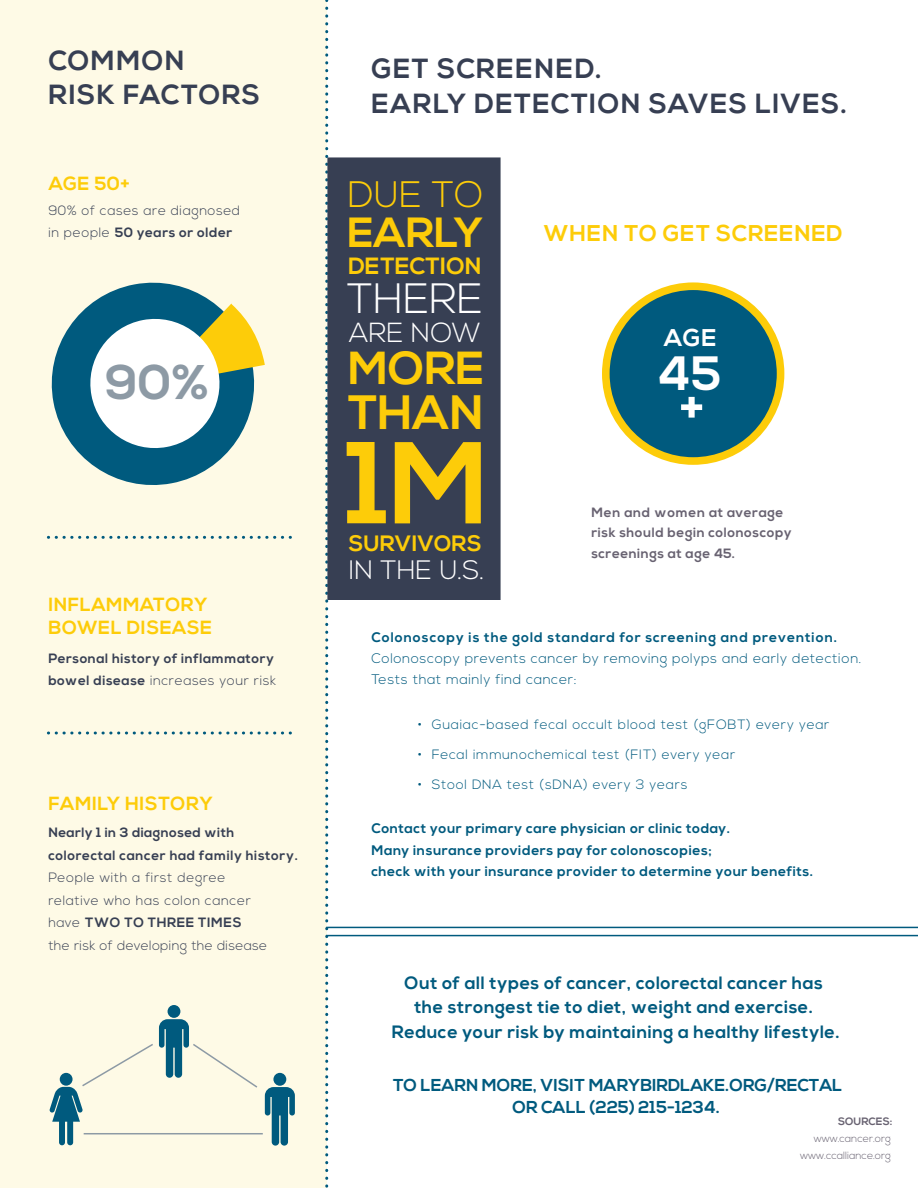
<style>
.page{position:relative;width:918px;height:1188px;background:#fff}
.page>*{position:absolute;margin:0;border:0;box-sizing:border-box;transform-origin:0 0}
.t1{font:700 116.1px "Nexa";color:#fdcc09}
.t2{font:700 50.55px "Nexa";color:#fff}
.t3{font:700 48.6px "Nexa";color:#8d9aa5}
.t4{font:700 48.15px "Nexa";color:#fdcc09}
.t5{font:700 48.15px "Nexa";color:#fff}
.t6{font:700 46.35px "Nexa";color:#fdcc09}
.t7{font:300 42.45px "Nexa";color:#fff}
.t8{font:700 42.15px "Nexa";color:#fdcc09}
.t9{font:300 36.75px "Nexa";color:#fdcc09}
.t10{font:700 27.6px/33.2px "Nexa";letter-spacing:.05em;color:#373f53}
.t11{font:300 27.6px "Nexa";letter-spacing:.005em;color:#fff}
.t12{font:300 26.7px "Nexa";color:#fff}
.t13{font:700 24.15px "Nexa";color:#fff}
.t14{font:700 23.4px "Nexa";color:#fdcc09}
.t15{font:700 22.8px "Nexa";letter-spacing:.03em;color:#fdcc09}
.t16{font:700 22.2px "Nexa";color:#fdcc09}
.t17{font:700 19.05px/23.1px "Nexa";letter-spacing:.03em;color:#fdcc09}
.t18{font:700 17.85px/24.9px "Nexa";letter-spacing:.03em;color:#005a7e;text-align:center}
.t19{font:700 17.25px/22.5px "Nexa";color:#005a7e;text-align:center}
.t20{font:700 13.8px/21.5px "Nexa";letter-spacing:.04em;color:#005a7e}
.t21{font:300 13.8px/21.1px "Nexa";letter-spacing:.04em;color:#005a7e}
.t22{font:700 13.8px "Nexa";letter-spacing:.07em;color:#005a7e}
.t23{font:300 13.5px/22.5px "Nexa";letter-spacing:.04em;color:#373f53}
.t24{font:300 13.5px "Nexa";letter-spacing:.05em;color:#005a7e}
.t25{font:700 13.5px/22.5px "Nexa";letter-spacing:.04em;color:#373f53}
.t26{font:700 13.5px/20.2px "Nexa";letter-spacing:.04em;color:#686271}
.t27{font:700 10.65px "Nexa";color:#686271}
.t28{font:300 10.5px/17px "Nexa";color:#686271;text-align:right}
.s1{font-weight:700}
.s2{font-weight:300}
</style>
<div class="page">
<div style="left:0;top:0;width:327px;height:1188px;background:#fefae6"></div>
<svg style="left:48px;top:732px;width:244px;height:3px"></svg>
<svg style="left:48px;top:536px;width:244px;height:3px"></svg>
<svg style="left:51px;top:282px;width:181px;height:203px;fill:#005a7e"></svg>
<svg style="left:85px;top:304px;width:180px;height:150px;background:#a8c1b9"></svg>
<div style="left:168px;top:1005px;width:12px;height:13px;background:#005a7e;border-radius:50%"></div>
<div style="left:273px;top:1073px;width:13px;height:13px;background:#005a7e;border-radius:50%"></div>
<svg style="left:265px;top:1087px;width:30px;height:59px"></svg>
<svg style="left:49px;top:1019px;width:210px;height:126px"></svg>
<hr style="left:84px;top:1133px;width:179px;height:1px;background:#8d9aa5">
<svg style="left:325px;top:0;width:3px;height:1188px"></svg>
<div style="left:327px;top:157px;width:174px;height:443px;background:#373f53"></div>
<div style="left:602px;top:282px;width:182px;height:183px;background:#fdcc09;border-radius:50%"></div>
<div style="left:610px;top:290px;width:167px;height:167px;background:#005a7e;border-radius:50%"></div>
<hr style="left:326px;top:935px;width:592px;height:1px;background:#005a7e">
<hr style="left:326px;top:927px;width:592px;height:1px;background:#005a7e">
<h3 class="t10" style="left:48px;top:45px;width:213px">COMMON<br>RISK FACTORS</h3>
<h3 class="t17" style="left:49px;top:173px;width:82px">AGE 50+</h3>
<p class="t23" style="left:48px;top:199px;width:193px">90% of cases are diagnosed in people <span class="s1">50 years or older</span></p>
<h3 class="t3" style="left:105px;top:354px;width:106px">90%</h3>
<h3 class="t17" style="left:48px;top:594px;width:165px">INFLAMMATORY<br>BOWEL DISEASE</h3>
<p class="t25" style="left:48px;top:647px;width:229px">Personal history of inflammatory bowel disease <span class="s2">increases your risk</span></p>
<h3 class="t17" style="left:48px;top:793px;width:166px">FAMILY HISTORY</h3>
<p class="t25" style="left:48px;top:822px;width:251px">Nearly 1 in 3 diagnosed with colorectal cancer had family history.</p>
<p class="t23" style="left:48px;top:867px;width:220px">People with a first degree relative who has colon cancer have <span class="s1">TWO TO THREE TIMES<br></span>the risk of developing the disease</p>
<h3 class="t10" style="left:371px;top:52px;width:477px;line-height:34.7px">GET SCREENED.<br>EARLY DETECTION SAVES LIVES.</h3>
<h3 class="t9" style="left:348px;top:173px;width:137px">DUE TO</h3>
<h3 class="t8" style="left:348px;top:208px;width:137px">EARLY</h3>
<h3 class="t14" style="left:348px;top:253px;width:135px">DETECTION</h3>
<h3 class="t7" style="left:347px;top:274px;width:137px">THERE</h3>
<h3 class="t11" style="left:349px;top:316px;width:133px">ARE NOW</h3>
<h3 class="t6" style="left:348px;top:341px;width:138px">MORE</h3>
<h3 class="t4" style="left:348px;top:385px;width:137px">THAN</h3>
<h1 class="t1" style="left:346px;top:416px;width:145px">1M</h1>
<h3 class="t16" style="left:349px;top:530px;width:135px">SURVIVORS</h3>
<h3 class="t12" style="left:349px;top:554px;width:137px">IN THE U.S.</h3>
<h3 class="t15" style="left:544px;top:220px;width:300px">WHEN TO GET SCREENED</h3>
<h3 class="t13" style="left:664px;top:324px;width:54px">AGE</h3>
<h3 class="t5" style="left:658px;top:346px;width:64px">45</h3>
<h2 class="t2" style="left:680px;top:378px;width:25px">+</h2>
<p class="t26" style="left:591px;top:503px;width:202px">Men and women at average risk should begin colonoscopy screenings at age 45.</p>
<p class="t22" style="left:371px;top:629px;width:467px">Colonoscopy is the gold standard for screening and prevention.</p>
<p class="t21" style="left:371px;top:648px;width:492px">Colonoscopy prevents cancer by removing polyps and early detection.<br>Tests that mainly find cancer:</p>
<p class="t24" style="left:418px;top:717px;width:413px">• Guaiac-based fecal occult blood test (gFOBT) every year</p>
<p class="t24" style="left:418px;top:747px;width:319px">• Fecal immunochemical test (FIT) every year</p>
<p class="t24" style="left:418px;top:777px;width:271px">• Stool DNA test (sDNA) every 3 years</p>
<p class="t20" style="left:371px;top:818px;width:443px">Contact your primary care physician or clinic today.<br>Many insurance providers pay for colonoscopies;<br>check with your insurance provider to determine your benefits.</p>
<p class="t18" style="left:392px;top:971px;width:450px">Out of all types of cancer, colorectal cancer has the strongest tie to diet, weight and exercise.<br>Reduce your risk by maintaining a healthy lifestyle.</p>
<p class="t19" style="left:393px;top:1074px;width:451px">TO LEARN MORE, VISIT MARYBIRDLAKE.ORG/RECTAL<br>OR CALL (225) 215-1234.</p>
<p class="t27" style="left:838px;top:1115px;width:56px">SOURCES:</p>
<p class="t28" style="left:800px;top:1130px;width:92px">www.cancer.org www.ccalliance.org</p>
</div>
